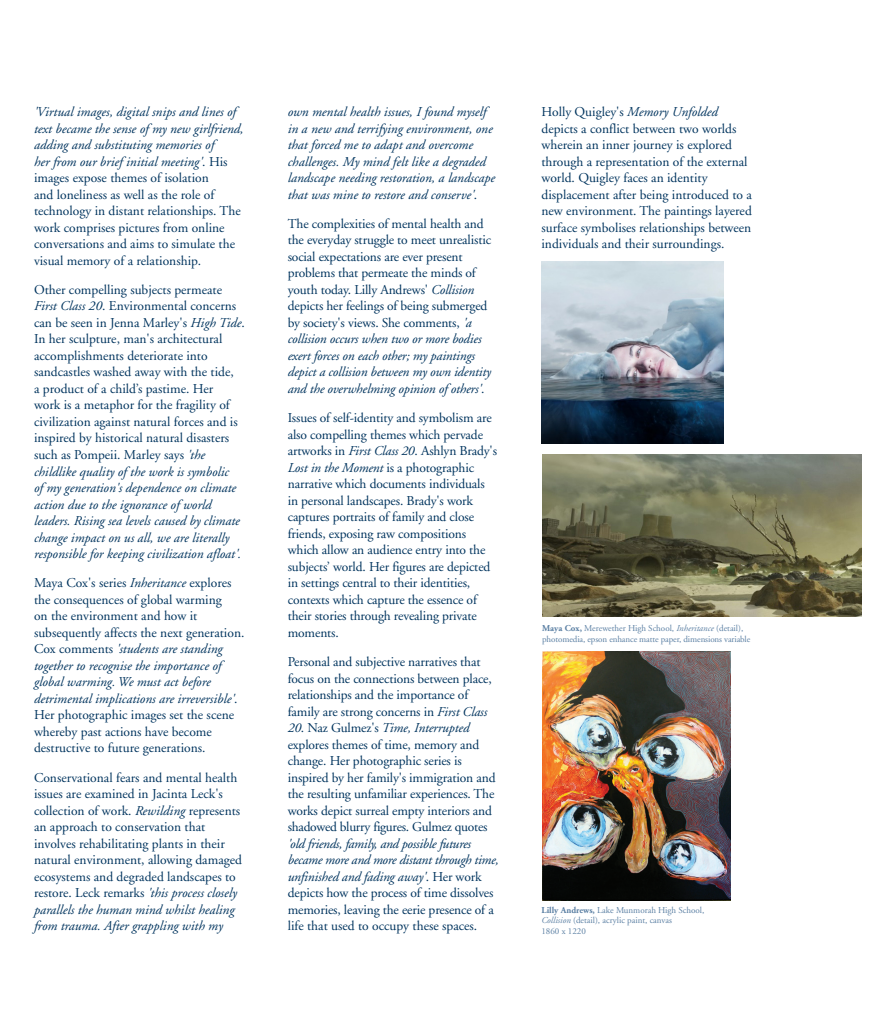
<style>
.page{position:relative;width:893px;height:1021px;background:#fff}
.page>*{position:absolute;margin:0;border:0;box-sizing:border-box;transform-origin:0 0}
.t1{font:13.5px/16.5px "Adobe Garamond";color:#00345e}
.t2{font:italic 13.5px/16.5px "Adobe Garamond";color:#00345e}
.t3{font:9px/10.8px "Adobe Garamond";color:#5a7fa3}
.s1{font-style:italic}
.s2{font-style:normal}
.s3{font-weight:700}
</style>
<div class="page">
<img style="left:542px;top:651px;width:188px;height:249px">
<img style="left:541px;top:261px;width:182px;height:182px">
<img style="left:542px;top:454px;width:319px;height:162px">
<p class="t1" style="left:34px;top:104px;width:211px"><span class="s1">'Virtual images, digital snips and lines of text became the sense of my new girlfriend, adding and substituting memories of<br>her from our brief initial meeting'</span>. His images expose themes of isolation<br>and loneliness as well as the role of technology in distant relationships. The work comprises pictures from online conversations and aims to simulate the visual memory of a relationship.</p>
<p class="t1" style="left:34px;top:282px;width:212px">Other compelling subjects permeate <span class="s1">First Class 20</span>. Environmental concerns can be seen in Jenna Marley's <span class="s1">High Tide</span>.<br>In her sculpture, man's architectural accomplishments deteriorate into sandcastles washed away with the tide,<br>a product of a child’s pastime. Her<br>work is a metaphor for the fragility of civilization against natural forces and is inspired by historical natural disasters such as Pompeii. Marley says <span class="s1">'the childlike quality of the work is symbolic<br>of my generation's dependence on climate action due to the ignorance of world leaders. Rising sea levels caused by climate change impact on us all, we are literally responsible for keeping civilization afloat'.</span></p>
<p class="t1" style="left:34px;top:575px;width:212px">Maya Cox's series <span class="s1">Inheritance</span> explores the consequences of global warming<br>on the environment and how it subsequently affects the next generation.<br>Cox comments <span class="s1">'students are standing together to recognise the importance of global warming. We must act before detrimental implications are irreversible'</span>.<br>Her photographic images set the scene whereby past actions have become destructive to future generations.</p>
<p class="t1" style="left:34px;top:769px;width:210px">Conservational fears and mental health issues are examined in Jacinta Leck's collection of work. <span class="s1">Rewilding</span> represents an approach to conservation that involves rehabilitating plants in their natural environment, allowing damaged ecosystems and degraded landscapes to restore. Leck remarks <span class="s1">'this process closely parallels the human mind whilst healing from trauma. After grappling with my</span></p>
<p class="t2" style="left:288px;top:104px;width:209px">own mental health issues, I found myself in a new and terrifying environment, one that forced me to adapt and overcome challenges. My mind felt like a degraded landscape needing restoration, a landscape that was mine to restore and conserve'<span class="s2">.</span></p>
<p class="t1" style="left:288px;top:216px;width:205px">The complexities of mental health and the everyday struggle to meet unrealistic social expectations are ever present problems that permeate the minds of youth today. Lilly Andrews' <span class="s1">Collision </span>depicts her feelings of being submerged by society's views. She comments, <span class="s1">'a collision occurs when two or more bodies exert forces on each other; my paintings depict a collision between my own identity and the overwhelming opinion of others'</span>.</p>
<p class="t1" style="left:288px;top:410px;width:211px">Issues of self-identity and symbolism are also compelling themes which pervade artworks in <span class="s1">First Class 20</span>. Ashlyn Brady's <span class="s1">Lost in the Moment</span> is a photographic narrative which documents individuals in personal landscapes. Brady's work captures portraits of family and close friends, exposing raw compositions which allow an audience entry into the subjects’ world. Her figures are depicted in settings central to their identities, contexts which capture the essence of their stories through revealing private moments.</p>
<p class="t1" style="left:288px;top:654px;width:206px">Personal and subjective narratives that focus on the connections between place, relationships and the importance of family are strong concerns in <span class="s1">First Class</span></p>
<p class="t1" style="left:288px;top:720px;width:213px"><span class="s1">20</span>. Naz Gulmez's <span class="s1">Time, Interrupted </span>explores themes of time, memory and change. Her photographic series is inspired by her family's immigration and the resulting unfamiliar experiences. The works depict surreal empty interiors and shadowed blurry figures. Gulmez quotes <span class="s1">'old friends, family, and possible futures became more and more distant through time, unfinished and fading away'</span>. Her work depicts how the process of time dissolves memories, leaving the eerie presence of a life that used to occupy these spaces.</p>
<p class="t1" style="left:541px;top:104px;width:212px">Holly Quigley's <span class="s1">Memory Unfolded </span>depicts a conflict between two worlds wherein an inner journey is explored through a representation of the external world. Quigley faces an identity displacement after being introduced to a new environment. The paintings layered surface symbolises relationships between individuals and their surroundings.</p>
<p class="t3" style="left:542px;top:622px;width:210px"><span class="s3">Maya Cox,</span> Merewether High School, <span class="s1">Inheritance</span> (detail), photomedia, epson enhance matte paper, dimensions variable</p>
<p class="t3" style="left:541px;top:904px;width:164px"><span class="s3">Lilly Andrews,</span> Lake Munmorah High School,<br><span class="s1">Collision</span> (detail), acrylic paint, canvas</p>
<p class="t3" style="left:541px;top:926px;width:46px">1860 x 1220</p>
</div>
